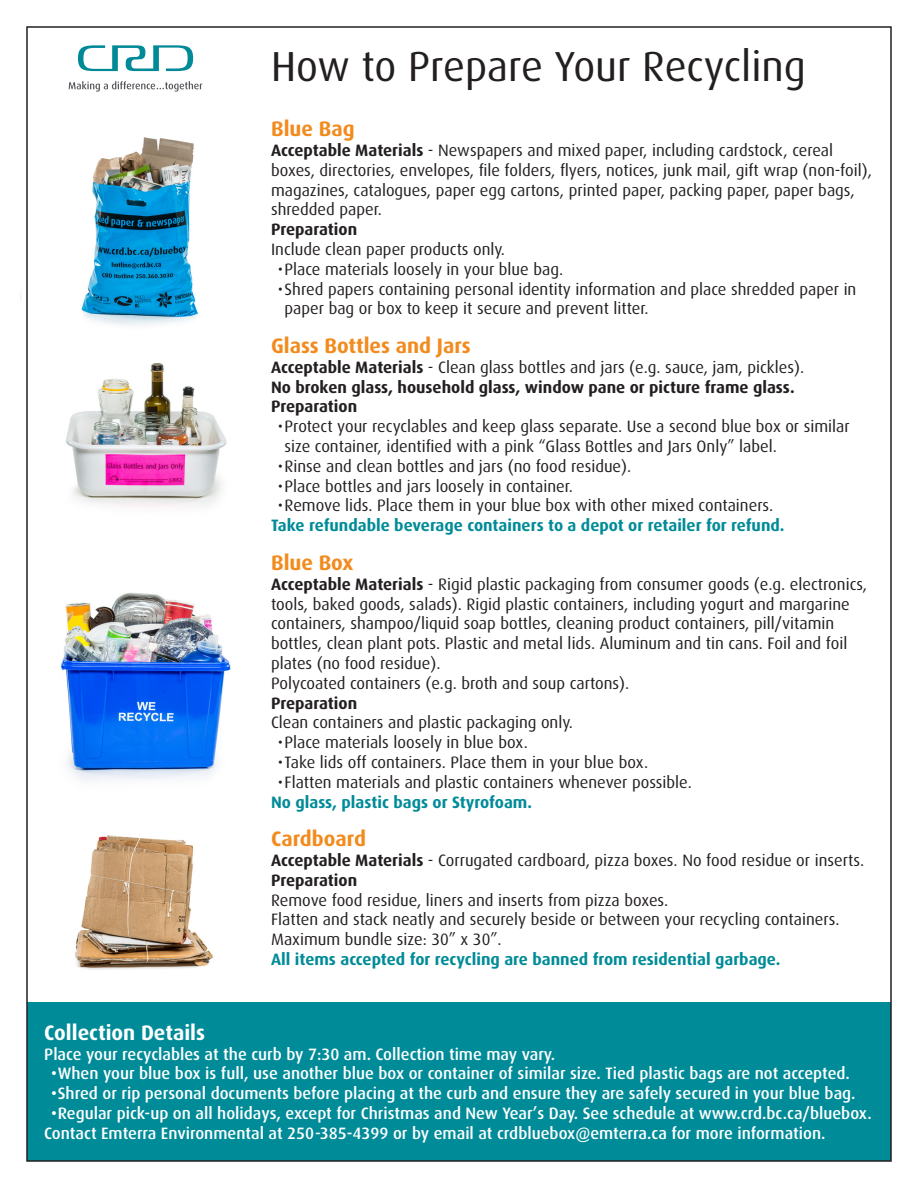
<style>
.page{position:relative;width:918px;height:1188px;background:#fff}
.page>*{position:absolute;margin:0;border:0;box-sizing:border-box;transform-origin:0 0}
.Paragraph_Style_1{font:42px "Dax OT";color:#231f20}
.Paragraph_Style_1-2{font:700 21px "Dax OT";color:#f28b1d}
.t1{font:700 21px "Dax OT";color:#fff}
.t2{font:16.5px/19.8px "Dax OT";color:#231f20}
.t3{font:500 16.5px "Dax OT";color:#fff}
.t4{font:700 16.5px "Dax OT";color:#008b98}
.t5{font:700 16.5px/19.8px "Dax OT";color:#231f20}
.s1{font-weight:700}
</style>
<div class="page">
<img style="left:75px;top:835px;width:139px;height:135px">
<img style="left:20px;top:137px;width:178px;height:189px">
<img style="left:60px;top:592px;width:171px;height:189px">
<img style="left:66px;top:363px;width:161px;height:144px">
<svg style="left:78px;top:45px;width:115px;height:26px"></svg>
<svg style="left:69px;top:81px;width:133px;height:11px"></svg>
<div style="left:27px;top:1002px;width:864px;height:159px;background:#008b98"></div>
<p class="Paragraph_Style_1" style="left:271px;top:27px;width:536px">How to Prepare Your Recycling</p>
<p class="Paragraph_Style_1-2" style="left:271px;top:109px;width:85px">Blue Bag</p>
<p class="t2" style="left:271px;top:137px;width:603px"><span class="s1">Acceptable Materials</span> - Newspapers and mixed paper, including cardstock, cereal boxes, directories, envelopes, file folders, flyers, notices, junk mail, gift wrap (non-foil), magazines, catalogues, paper egg cartons, printed paper, packing paper, paper bags, shredded paper.</p>
<p class="t5" style="left:271px;top:217px;width:88px">Preparation</p>
<p class="t2" style="left:271px;top:236px;width:236px">Include clean paper products only.</p>
<p class="t2" style="left:278px;top:256px;width:287px">•Place materials loosely in your blue bag.</p>
<p class="t2" style="left:285px;top:276px;width:573px;text-indent:-7px">•Shred papers containing personal identity information and place shredded paper in paper bag or box to keep it secure and prevent litter.</p>
<p class="Paragraph_Style_1-2" style="left:271px;top:326px;width:201px">Glass Bottles and Jars</p>
<p class="t2" style="left:271px;top:354px;width:535px"><span class="s1">Acceptable Materials</span> - Clean glass bottles and jars (e.g. sauce, jam, pickles).</p>
<p class="t5" style="left:271px;top:374px;width:525px">No broken glass, household glass, window pane or picture frame glass.<br>Preparation</p>
<p class="t2" style="left:285px;top:414px;width:567px;text-indent:-7px">•Protect your recyclables and keep glass separate. Use a second blue box or similar size container, identified with a pink “Glass Bottles and Jars Only” label.</p>
<p class="t2" style="left:278px;top:453px;width:355px">•Rinse and clean bottles and jars (no food residue).</p>
<p class="t2" style="left:278px;top:473px;width:297px">•Place bottles and jars loosely in container.</p>
<p class="t2" style="left:278px;top:493px;width:497px">•Remove lids. Place them in your blue box with other mixed containers.</p>
<p class="t4" style="left:271px;top:510px;width:515px">Take refundable beverage containers to a depot or retailer for refund.</p>
<p class="Paragraph_Style_1-2" style="left:271px;top:543px;width:84px">Blue Box</p>
<p class="t2" style="left:271px;top:571px;width:598px"><span class="s1">Acceptable Materials</span> - Rigid plastic packaging from consumer goods (e.g. electronics, tools, baked goods, salads). Rigid plastic containers, including yogurt and margarine containers, shampoo/liquid soap bottles, cleaning product containers, pill/vitamin bottles, clean plant pots. Plastic and metal lids. Aluminum and tin cans. Foil and foil plates (no food residue).</p>
<p class="t2" style="left:271px;top:670px;width:360px">Polycoated containers (e.g. broth and soup cartons).</p>
<p class="t5" style="left:271px;top:690px;width:88px">Preparation</p>
<p class="t2" style="left:271px;top:710px;width:303px">Clean containers and plastic packaging only.</p>
<p class="t2" style="left:278px;top:730px;width:252px">•Place materials loosely in blue box.</p>
<p class="t2" style="left:278px;top:749px;width:372px">•Take lids off containers. Place them in your blue box.</p>
<p class="t2" style="left:278px;top:769px;width:415px">•Flatten materials and plastic containers whenever possible.</p>
<p class="t4" style="left:271px;top:786px;width:262px">No glass, plastic bags or Styrofoam.</p>
<p class="Paragraph_Style_1-2" style="left:271px;top:819px;width:96px">Cardboard</p>
<p class="t2" style="left:271px;top:847px;width:595px"><span class="s1">Acceptable Materials</span> - Corrugated cardboard, pizza boxes. No food residue or inserts.</p>
<p class="t5" style="left:271px;top:867px;width:88px">Preparation</p>
<p class="t2" style="left:271px;top:887px;width:399px">Remove food residue, liners and inserts from pizza boxes.</p>
<p class="t2" style="left:271px;top:907px;width:570px">Flatten and stack neatly and securely beside or between your recycling containers.</p>
<p class="t2" style="left:271px;top:927px;width:232px">Maximum bundle size: 30” x 30”.</p>
<p class="t4" style="left:271px;top:944px;width:511px">All items accepted for recycling are banned from residential garbage.</p>
<p class="t1" style="left:44px;top:1012px;width:162px">Collection Details</p>
<p class="t3" style="left:44px;top:1038px;width:512px">Place your recyclables at the curb by 7:30 am. Collection time may vary.</p>
<p class="t3" style="left:51px;top:1058px;width:800px">•When your blue box is full, use another blue box or container of similar size. Tied plastic bags are not accepted.</p>
<p class="t3" style="left:51px;top:1078px;width:806px">•Shred or rip personal documents before placing at the curb and ensure they are safely secured in your blue bag.</p>
<p class="t3" style="left:51px;top:1098px;width:822px">•Regular pick-up on all holidays, except for Christmas and New Year’s Day. See schedule at www.crd.bc.ca/bluebox.</p>
<p class="t3" style="left:44px;top:1117px;width:783px">Contact Emterra Environmental at 250-385-4399 or by email at crdbluebox@emterra.ca for more information.</p>
</div>
